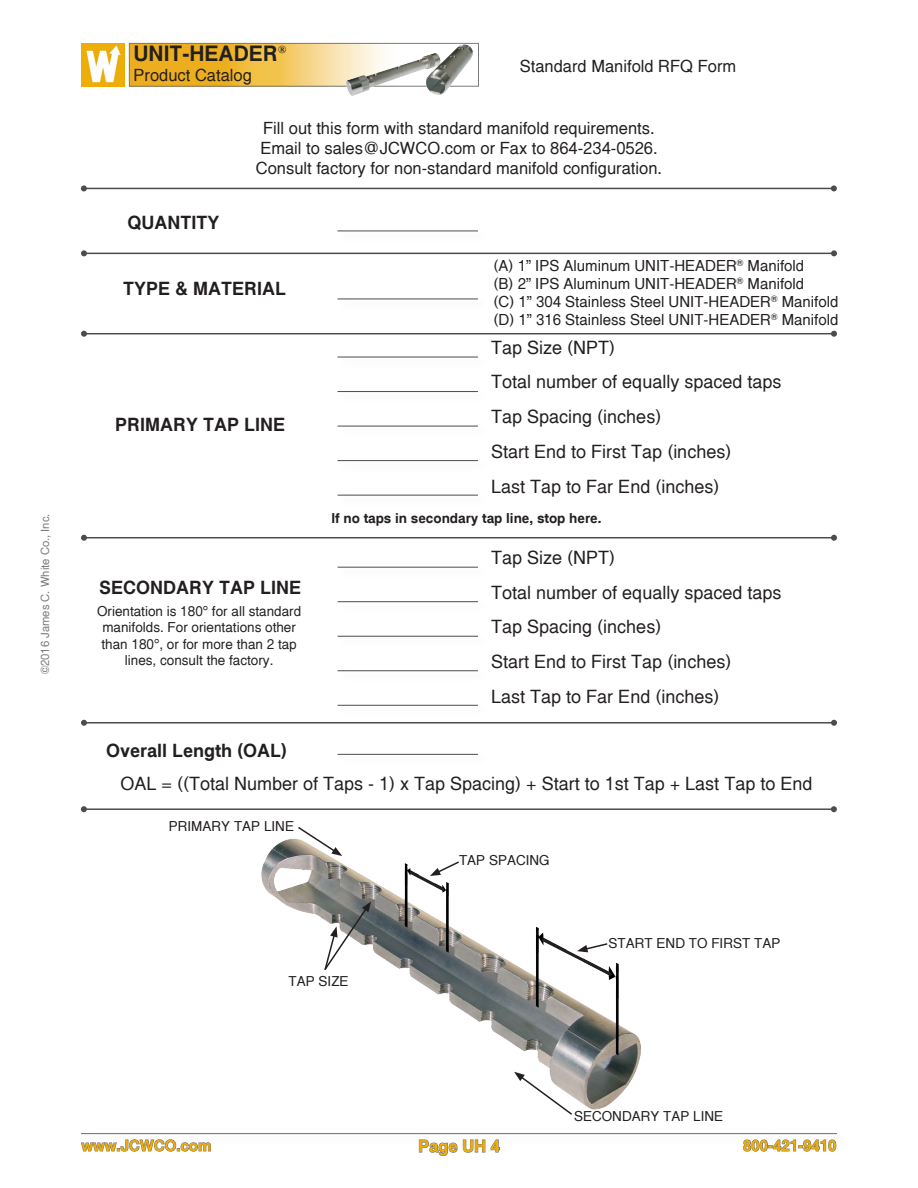
<style>
.page{position:relative;width:918px;height:1188px;background:#fff}
.page>*{position:absolute;margin:0;border:0;box-sizing:border-box;transform-origin:0 0}
.t1{font:700 21px "Helsinki";color:#231f20}
.PN_Chooser_Header{font:18px "Helsinki";color:#231f20}
.PN_Chooser_Header-2{font:700 18px "Helsinki";color:#231f20}
.header_subtitle{font:16.5px "Helsinki";color:#231f20}
.t2{font:700 16.5px "Helsinki";color:#edad09}
.t3{font:15px "Helsinki";color:#231f20}
.t4{font:700 15px "Helsinki";color:#edad09}
.Product_Note{font:13.5px/16.2px "Helsinki";color:#231f20;text-align:center}
.Product_Note-2{font:700 13.5px "Helsinki";color:#231f20}
.t5{font:11.25px "Helsinki";color:#787a7d}
.t6{font:700 8.7px "Georgia";color:#231f20}
</style>
<div class="page">
<svg style="left:131px;top:45px;width:215px;height:39px;background:#f0bd48"></svg>
<div style="left:129px;top:43px;width:350px;height:43px;border:1px solid #787a7d"></div>
<img style="left:81px;top:43px;width:43px;height:43px">
<img style="left:346px;top:44px;width:132px;height:52px">
<svg style="left:419px;top:1147px;width:81px;height:9px"></svg>
<svg style="left:82px;top:1147px;width:129px;height:5px"></svg>
<svg style="left:743px;top:1147px;width:94px;height:5px"></svg>
<div style="left:80px;top:1130px;width:768px;height:17px;background:#231f20;opacity:.36"></div>
<hr style="left:81px;top:1133px;width:756px;height:1px;background:#6c6d70">
<div style="left:337px;top:296px;width:152px;height:15px;background:#231f20;opacity:.36"></div>
<hr style="left:338px;top:299px;width:140px;height:1px;background:#4b4c4d">
<div style="left:337px;top:228px;width:152px;height:15px;background:#231f20;opacity:.36"></div>
<hr style="left:338px;top:231px;width:140px;height:1px;background:#4b4c4d">
<div style="left:337px;top:354px;width:152px;height:15px;background:#231f20;opacity:.36"></div>
<hr style="left:338px;top:357px;width:140px;height:1px;background:#4b4c4d">
<hr style="left:338px;top:391px;width:140px;height:1px;background:#4b4c4d">
<div style="left:337px;top:423px;width:152px;height:15px;background:#231f20;opacity:.36"></div>
<hr style="left:338px;top:426px;width:140px;height:1px;background:#4b4c4d">
<div style="left:337px;top:457px;width:152px;height:16px;background:#231f20;opacity:.36"></div>
<hr style="left:338px;top:460px;width:140px;height:1px;background:#4b4c4d">
<div style="left:337px;top:492px;width:152px;height:16px;background:#231f20;opacity:.36"></div>
<hr style="left:338px;top:495px;width:140px;height:1px;background:#4b4c4d">
<div style="left:337px;top:564px;width:152px;height:16px;background:#231f20;opacity:.36"></div>
<hr style="left:338px;top:567px;width:140px;height:1px;background:#4b4c4d">
<div style="left:337px;top:598px;width:152px;height:16px;background:#231f20;opacity:.36"></div>
<hr style="left:338px;top:601px;width:140px;height:1px;background:#4b4c4d">
<div style="left:337px;top:633px;width:152px;height:16px;background:#231f20;opacity:.36"></div>
<hr style="left:338px;top:636px;width:140px;height:1px;background:#4b4c4d">
<div style="left:337px;top:667px;width:152px;height:16px;background:#231f20;opacity:.36"></div>
<hr style="left:338px;top:670px;width:140px;height:1px;background:#4b4c4d">
<div style="left:337px;top:702px;width:152px;height:16px;background:#231f20;opacity:.36"></div>
<hr style="left:338px;top:705px;width:140px;height:1px;background:#4b4c4d">
<div style="left:337px;top:751px;width:152px;height:16px;background:#231f20;opacity:.36"></div>
<hr style="left:338px;top:754px;width:140px;height:1px;background:#4b4c4d">
<hr style="left:84px;top:333px;width:750px;height:1px;background:#4b4c4d">
<svg style="left:81px;top:331px;width:6px;height:6px"></svg>
<svg style="left:831px;top:331px;width:6px;height:6px"></svg>
<hr style="left:84px;top:188px;width:750px;height:1px;background:#4b4c4d">
<svg style="left:81px;top:185px;width:6px;height:6px"></svg>
<svg style="left:831px;top:185px;width:6px;height:6px"></svg>
<hr style="left:84px;top:253px;width:750px;height:1px;background:#4b4c4d">
<svg style="left:81px;top:250px;width:6px;height:6px"></svg>
<svg style="left:831px;top:250px;width:6px;height:6px"></svg>
<hr style="left:84px;top:537px;width:750px;height:1px;background:#4b4c4d">
<svg style="left:81px;top:535px;width:6px;height:6px"></svg>
<svg style="left:831px;top:535px;width:6px;height:6px"></svg>
<hr style="left:84px;top:722px;width:750px;height:2px;background:#4b4c4d">
<svg style="left:81px;top:720px;width:6px;height:6px"></svg>
<svg style="left:831px;top:720px;width:6px;height:6px"></svg>
<hr style="left:84px;top:808px;width:750px;height:2px;background:#4b4c4d">
<svg style="left:81px;top:806px;width:6px;height:6px"></svg>
<svg style="left:831px;top:806px;width:6px;height:6px"></svg>
<img style="left:261px;top:838px;width:380px;height:272px">
<svg style="left:296px;top:827px;width:46px;height:29px"></svg>
<svg style="left:514px;top:1072px;width:60px;height:43px"></svg>
<svg style="left:538px;top:935px;width:78px;height:44px"></svg>
<svg style="left:406px;top:860px;width:55px;height:34px"></svg>
<svg style="left:323px;top:901px;width:48px;height:71px"></svg>
<p class="t5" style="left:38px;top:674px;width:162px;rotate:-90deg">©2016 James C. White Co., Inc.</p>
<p class="t1" style="left:134px;top:39px;width:146px">UNIT-HEADER</p>
<p class="t6" style="left:278px;top:43px;width:10px">®</p>
<p class="header_subtitle" style="left:134px;top:64px;width:120px">Product Catalog</p>
<p class="header_subtitle" style="left:520px;top:55px;width:218px">Standard Manifold RFQ Form</p>
<p class="PN_Chooser_Header-2" style="left:127px;top:210px;width:93px">QUANTITY</p>
<p class="header_subtitle" style="left:263px;top:117px;width:393px">Fill out this form with standard manifold requirements.</p>
<p class="header_subtitle" style="left:260px;top:137px;width:399px">Email to sales@JCWCO.com or Fax to 864-234-0526.</p>
<p class="header_subtitle" style="left:256px;top:157px;width:408px">Consult factory for non-standard manifold configuration.</p>
<p class="PN_Chooser_Header-2" style="left:123px;top:276px;width:165px">TYPE &amp; MATERIAL</p>
<p class="PN_Chooser_Header-2" style="left:115px;top:412px;width:172px">PRIMARY TAP LINE</p>
<p class="PN_Chooser_Header-2" style="left:99px;top:575px;width:204px">SECONDARY TAP LINE</p>
<p class="Product_Note" style="left:97px;top:603px;width:206px">Orientation is 180° for all standard manifolds. For orientations other than 180°, or for more than 2 tap lines, consult the factory.</p>
<p class="t3" style="left:494px;top:255px;width:312px">(A) 1” IPS Aluminum UNIT-HEADER<sup>®</sup> Manifold</p>
<p class="t3" style="left:494px;top:273px;width:312px">(B) 2” IPS Aluminum UNIT-HEADER<sup>®</sup> Manifold</p>
<p class="t3" style="left:494px;top:291px;width:346px">(C) 1” 304 Stainless Steel UNIT-HEADER<sup>®</sup> Manifold</p>
<p class="t3" style="left:494px;top:309px;width:346px">(D) 1” 316 Stainless Steel UNIT-HEADER<sup>®</sup> Manifold</p>
<p class="PN_Chooser_Header" style="left:491px;top:336px;width:126px">Tap Size (NPT)</p>
<p class="PN_Chooser_Header" style="left:491px;top:370px;width:292px">Total number of equally spaced taps</p>
<p class="PN_Chooser_Header" style="left:491px;top:405px;width:172px">Tap Spacing (inches)</p>
<p class="PN_Chooser_Header" style="left:491px;top:439px;width:242px">Start End to First Tap (inches)</p>
<p class="PN_Chooser_Header" style="left:491px;top:474px;width:230px">Last Tap to Far End (inches)</p>
<p class="Product_Note-2" style="left:331px;top:509px;width:272px">If no taps in secondary tap line, stop here.</p>
<p class="PN_Chooser_Header" style="left:491px;top:546px;width:126px">Tap Size (NPT)</p>
<p class="PN_Chooser_Header" style="left:491px;top:580px;width:292px">Total number of equally spaced taps</p>
<p class="PN_Chooser_Header" style="left:491px;top:615px;width:172px">Tap Spacing (inches)</p>
<p class="PN_Chooser_Header" style="left:491px;top:649px;width:242px">Start End to First Tap (inches)</p>
<p class="PN_Chooser_Header" style="left:491px;top:684px;width:230px">Last Tap to Far End (inches)</p>
<p class="PN_Chooser_Header-2" style="left:106px;top:738px;width:183px">Overall Length (OAL)</p>
<p class="PN_Chooser_Header" style="left:121px;top:771px;width:693px">OAL = ((Total Number of Taps - 1) x Tap Spacing) + Start to 1st Tap + Last Tap to End</p>
<p class="Product_Note" style="left:169px;top:818px;width:127px">PRIMARY TAP LINE</p>
<p class="Product_Note" style="left:289px;top:973px;width:62px">TAP SIZE</p>
<p class="Product_Note" style="left:459px;top:852px;width:92px">TAP SPACING</p>
<p class="Product_Note" style="left:609px;top:935px;width:173px">START END TO FIRST TAP</p>
<p class="Product_Note" style="left:574px;top:1107px;width:151px">SECONDARY TAP LINE</p>
<p class="t4" style="left:81px;top:1135px;width:132px">www.JCWCO.com</p>
<p class="t2" style="left:418px;top:1135px;width:83px">Page UH 4</p>
<p class="t4" style="left:743px;top:1135px;width:95px">800-421-9410</p>
</div>
